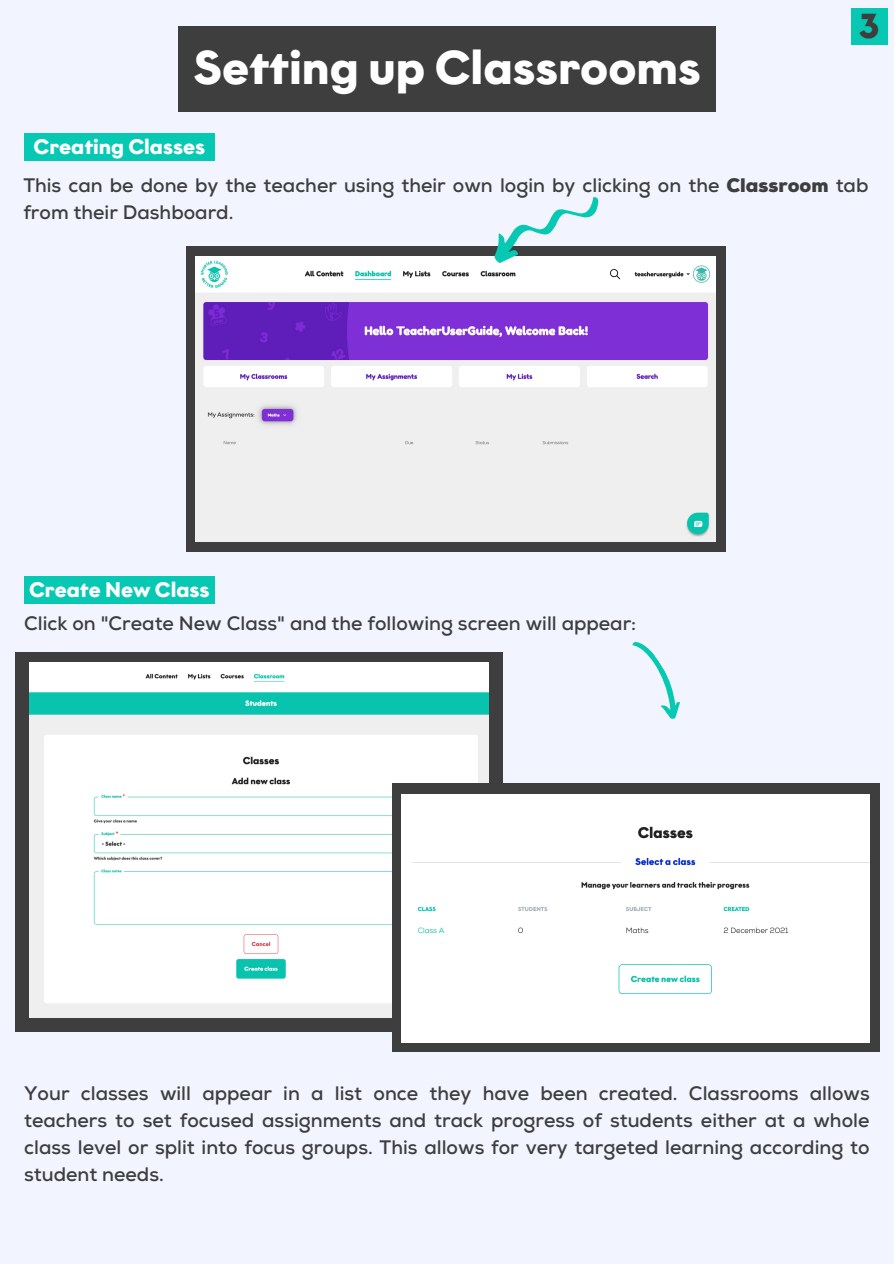
<style>
.page{position:relative;width:894px;height:1264px;background:#fff}
.page>*{position:absolute;margin:0;border:0;box-sizing:border-box;transform-origin:0 0}
.t1{font:700 47.25px "Graphit";color:#fff}
.t2{font:700 34.65px "Graphit";color:#3e3e3e}
.t3{font:700 21px "Graphit";color:#fff}
.t4{font:700 19.5px/27px "Nexa";color:#3e3e3e}
.s1{font-weight:900}
</style>
<div class="page">
<div style="left:0;top:0;width:893px;height:1263px;background:#f2f5ff"></div>
<div style="left:178px;top:26px;width:537px;height:86px;background:#3e3e3e"></div>
<div style="left:186px;top:246px;width:540px;height:305px;background:#3e3e3e"></div>
<img style="left:195px;top:256px;width:520px;height:285px">
<div style="left:24px;top:133px;width:190px;height:27px;background:#06c8b3"></div>
<svg style="left:485px;top:197px;width:119px;height:69px"></svg>
<div style="left:24px;top:576px;width:190px;height:27px;background:#06c8b3"></div>
<div style="left:15px;top:652px;width:488px;height:379px;background:#3e3e3e"></div>
<img style="left:29px;top:662px;width:459px;height:355px">
<div style="left:391px;top:783px;width:488px;height:268px;background:#3e3e3e"></div>
<div style="left:401px;top:794px;width:468px;height:248px;background:#fff"></div>
<svg style="left:632px;top:642px;width:48px;height:77px"></svg>
<div style="left:851px;top:8px;width:36px;height:36px;background:#06c8b3"></div>
<p class="t1" style="left:193px;top:38px;width:508px">Setting up Classrooms</p>
<p class="t3" style="left:34px;top:134px;width:173px">Creating Classes</p>
<p class="t2" style="left:858px;top:4px;width:22px">3</p>
<p class="t4" style="left:23px;top:172px;width:846px">This can be done by the teacher using their own login by clicking on the <span class="s1">Classroom</span> tab from their Dashboard.</p>
<p class="t3" style="left:29px;top:576px;width:182px">Create New Class</p>
<p class="t4" style="left:24px;top:610px;width:613px">Click on "Create New Class" and the following screen will appear:</p>
<p class="t4" style="left:24px;top:1080px;width:846px;text-align:justify">Your classes will appear in a list once they have been created. Classrooms allows teachers to set focused assignments and track progress of students either at a whole class level or split into focus groups. This allows for very targeted learning according to student needs.</p>
</div>
